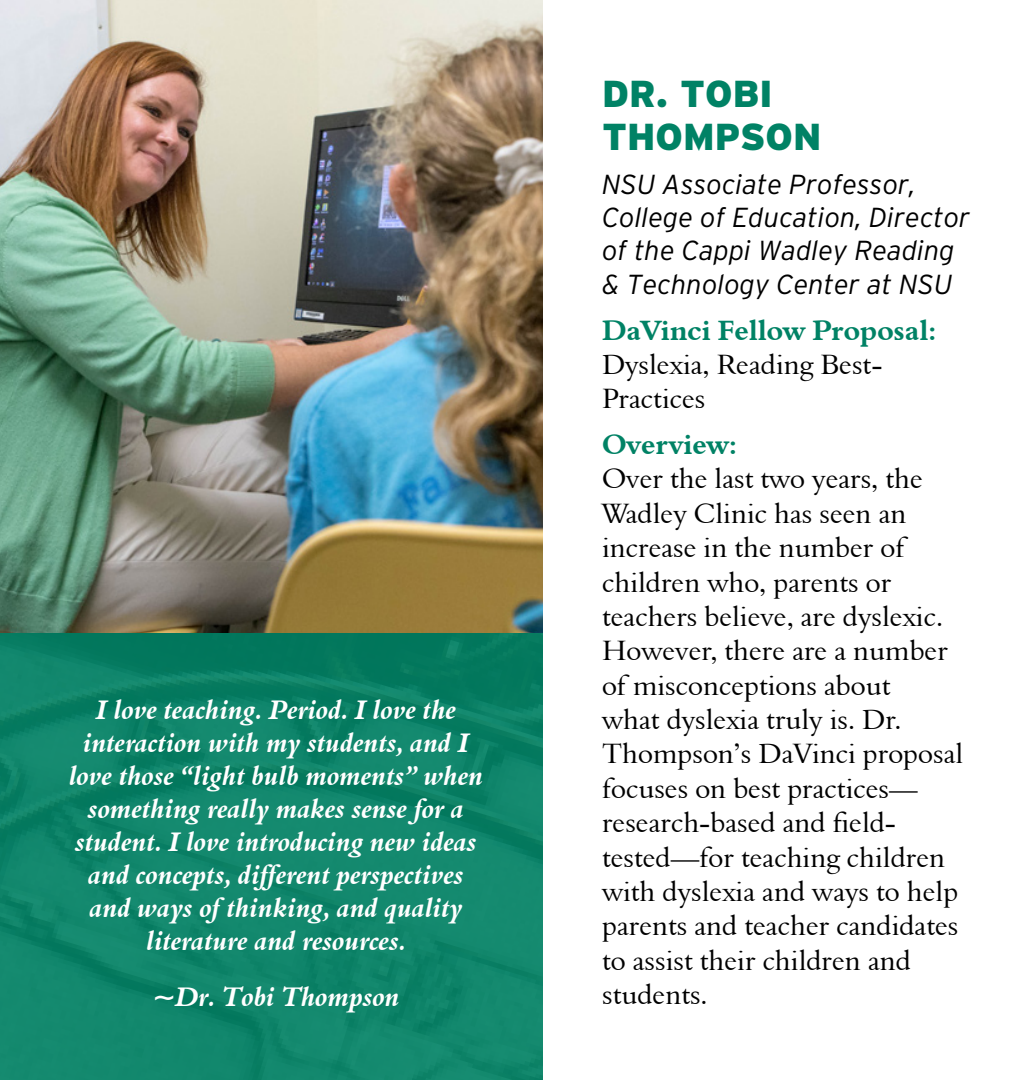
<style>
.page{position:relative;width:1035px;height:1080px;background:#fff}
.page>*{position:absolute;margin:0;border:0;box-sizing:border-box;transform-origin:0 0}
.t1{font:900 37.5px/42.5px "Interstate";color:#008265}
.t2{font:28.75px/34.5px "Aldine 401 BT Roman A";color:#000}
.t3{font:28.5px "Aldine 401 BT Bold A";color:#008265}
.t4{font:27.5px/33px "Aldine 401 BT Bold Italic A";color:#fff;text-align:center}
.t5{font:italic 300 27.5px/33.2px "Interstate";color:#000}
</style>
<div class="page">
<img style="left:0;top:0;width:543px;height:634px">
<div style="left:0;top:634px;width:543px;height:446px;background:linear-gradient(to right,#0f856a,#0e8469)"></div>
<p class="t4" style="left:69px;top:693px;width:416px">I love teaching. Period. I love the interaction with my students, and I love those “light bulb moments” when something really makes sense for a student. I love introducing new ideas and concepts, different perspectives and ways of thinking, and quality literature and resources.</p>
<p class="t4" style="left:153px;top:980px;width:249px">~Dr. Tobi Thompson</p>
<h2 class="t1" style="left:602px;top:73px;width:221px">DR. TOBI<br>THOMPSON</h2>
<p class="t5" style="left:602px;top:168px;width:370px">NSU Associate Professor,<br>College of Education, Director of the Cappi Wadley Reading &amp; Technology Center at NSU</p>
<h3 class="t3" style="left:602px;top:312px;width:336px">DaVinci Fellow Proposal:</h3>
<p class="t2" style="left:602px;top:347px;width:282px">Dyslexia, Reading Best-<br>Practices</p>
<h3 class="t3" style="left:602px;top:427px;width:136px">Overview:</h3>
<p class="t2" style="left:602px;top:461px;width:363px">Over the last two years, the<br>Wadley Clinic has seen an increase in the number of children who, parents or teachers believe, are dyslexic.<br>However, there are a number of misconceptions about<br>what dyslexia truly is. Dr.<br>Thompson’s DaVinci proposal focuses on best practices— research-based and field&shy;tested—for teaching children with dyslexia and ways to help parents and teacher candidates to assist their children and students.</p>
</div>
